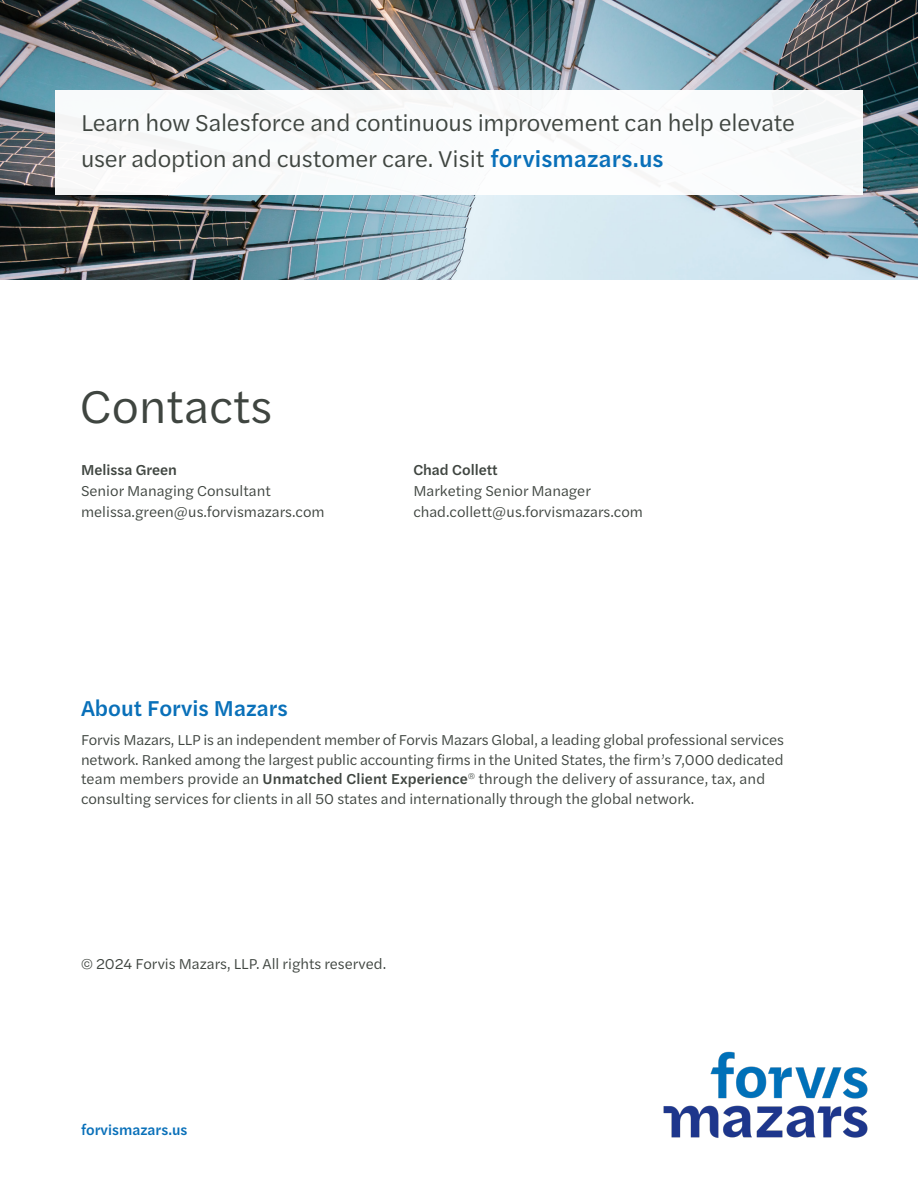
<style>
.page{position:relative;width:918px;height:1188px;background:#fff}
.page>*{position:absolute;margin:0;border:0;box-sizing:border-box;transform-origin:0 0}
.Back_cover_title{font:48px "Halyard Text";color:#3f4540}
.Chapter_subtitle{font:24px/36px "Halyard Text";letter-spacing:-.01em;color:#3f4540}
.Heading_1{font:500 22.5px "Halyard Text";color:#0970b9}
.Body_text{font:15px/19.5px "Halyard Text";letter-spacing:-.005em;color:#3f4540}
.Contact_details{font:15px "Halyard Text";color:#3f4540}
.Contact_name{font:500 15px "Halyard Text";color:#3f4540}
.Back_cover_URL{font:500 15px "Halyard Text";color:#0970b9}
.s1{font-weight:500;color:#0970b9}
.s2{font-weight:500}
</style>
<div class="page">
<img style="left:663px;top:1051px;width:205px;height:87px">
<img style="left:0;top:0;width:918px;height:279px">
<div style="left:55px;top:90px;width:808px;height:104px;background:#fff"></div>
<p class="Chapter_subtitle" style="left:81px;top:104px;width:716px">Learn how Salesforce and continuous improvement can help elevate user adoption and customer care. Visit <span class="s1">forvismazars.us</span></p>
<p class="Back_cover_title" style="left:80px;top:372px;width:194px">Contacts</p>
<p class="Contact_name" style="left:81px;top:459px;width:98px">Melissa Green</p>
<p class="Contact_details" style="left:81px;top:480px;width:191px">Senior Managing Consultant</p>
<p class="Contact_details" style="left:81px;top:501px;width:245px">melissa.green@us.forvismazars.com</p>
<p class="Contact_name" style="left:413px;top:459px;width:86px">Chad Collett</p>
<p class="Contact_details" style="left:413px;top:480px;width:179px">Marketing Senior Manager</p>
<p class="Contact_details" style="left:413px;top:501px;width:231px">chad.collett@us.forvismazars.com</p>
<p class="Heading_1" style="left:81px;top:692px;width:209px">About Forvis Mazars</p>
<p class="Body_text" style="left:81px;top:729px;width:704px">Forvis Mazars, LLP is an independent member of Forvis Mazars Global, a leading global professional services network. Ranked among the largest public accounting firms in the United States, the firm’s 7,000 dedicated team members provide an <span class="s2">Unmatched Client Experience</span><sup>®</sup> through the delivery of assurance, tax, and consulting services for clients in all 50 states and internationally through the global network.</p>
<p class="Body_text" style="left:81px;top:954px;width:307px">© 2024 Forvis Mazars, LLP. All rights reserved.</p>
<p class="Back_cover_URL" style="left:81px;top:1119px;width:108px">forvismazars.us</p>
</div>
